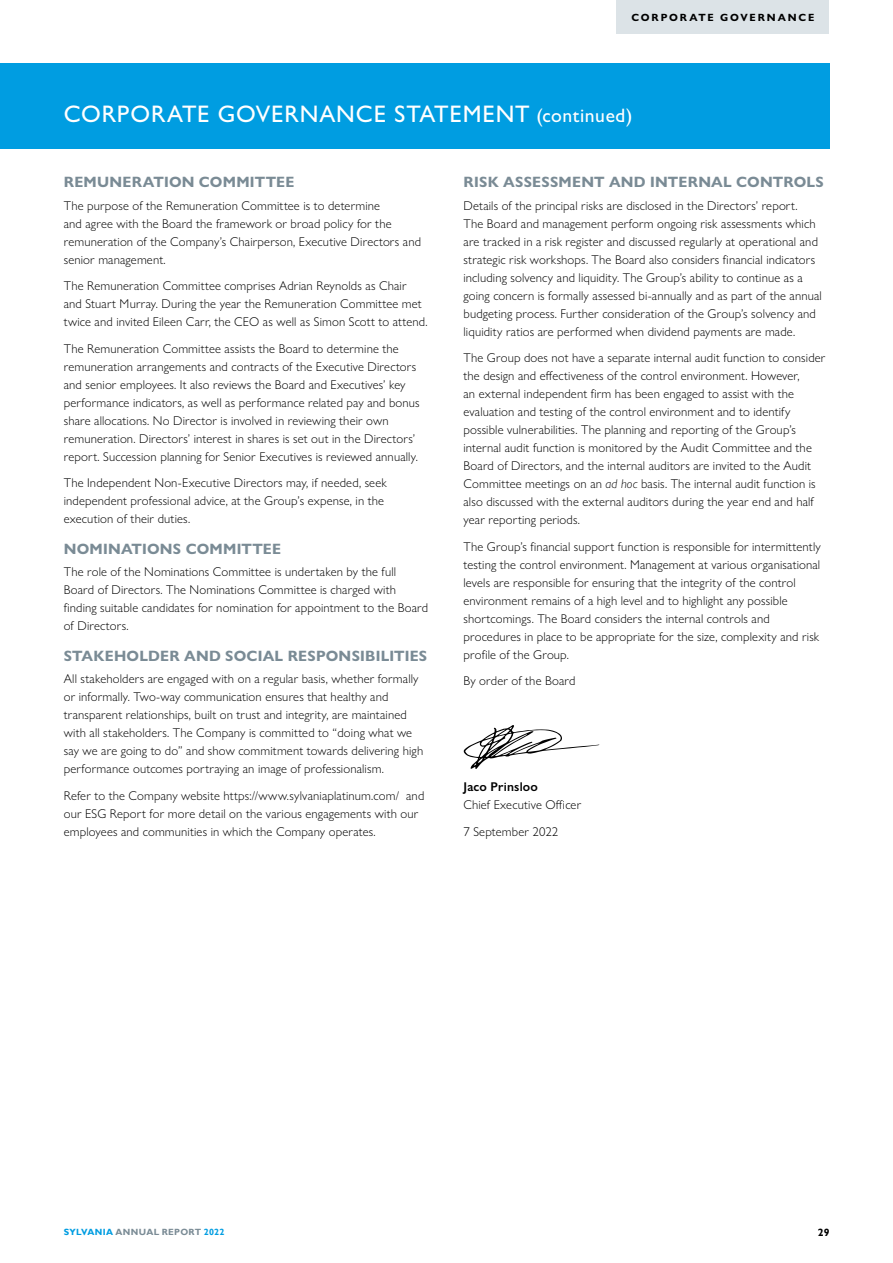
<style>
.page{position:relative;width:893px;height:1263px;background:#fff}
.page>*{position:absolute;margin:0;border:0;box-sizing:border-box;transform-origin:0 0}
.t1{font:500 24px "Gill Sans Nova";letter-spacing:.03em;color:#fff}
.t2{font:700 15px "Gill Sans Nova";letter-spacing:.015em;color:#7a8b95}
.t3{font:300 12.75px/18px "Gill Sans Nova";letter-spacing:.015em;color:#000}
.t4{font:600 12.75px "Gill Sans Nova";letter-spacing:.015em;color:#000}
.t5{font:700 10.5px "Gill Sans Nova";letter-spacing:.175em;color:#000}
.t6{font:700 10.5px "Gill Sans";color:#000}
.t7{font:700 9px "Gill Sans";letter-spacing:.035em;color:#009de1}
.s1{font-size:19.5px}
.s2{font-style:italic}
.s3{color:#7a8b95}
</style>
<div class="page">
<div style="left:617px;top:0;width:212px;height:34px;background:#dce3e7"></div>
<div style="left:0;top:64px;width:829px;height:85px;background:#009de1"></div>
<svg style="left:464px;top:725px;width:135px;height:44px"></svg>
<p class="t5" style="left:631px;top:11px;width:184px">CORPORATE GOVERNANCE</p>
<h1 class="t1" style="left:64px;top:99px;width:570px">CORPORATE GOVERNANCE STATEMENT <span class="s1">(continued)</span></h1>
<p class="t2" style="left:64px;top:173px;width:232px">REMUNERATION COMMITTEE</p>
<p class="t3" style="left:64px;top:196px;width:359px">The purpose of the Remuneration Committee is to determine<br>and agree with the Board the framework or broad policy for the remuneration of the Company’s Chairperson, Executive Directors and senior management.</p>
<p class="t3" style="left:64px;top:277px;width:365px">The Remuneration Committee comprises Adrian Reynolds as Chair and Stuart Murray. During the year the Remuneration Committee met twice and invited Eileen Carr, the CEO as well as Simon Scott to attend.</p>
<p class="t3" style="left:64px;top:339px;width:357px">The Remuneration Committee assists the Board to determine the remuneration arrangements and contracts of the Executive Directors and senior employees. It also reviews the Board and Executives’ key performance indicators, as well as performance related pay and bonus share allocations. No Director is involved in reviewing their own remuneration. Directors’ interest in shares is set out in the Directors’ report. Succession planning for Senior Executives is reviewed annually.</p>
<p class="t3" style="left:64px;top:474px;width:324px">The Independent Non-Executive Directors may, if needed, seek independent professional advice, at the Group’s expense, in the execution of their duties.</p>
<p class="t2" style="left:64px;top:539px;width:219px">NOMINATIONS COMMITTEE</p>
<p class="t3" style="left:64px;top:563px;width:366px">The role of the Nominations Committee is undertaken by the full Board of Directors. The Nominations Committee is charged with finding suitable candidates for nomination for appointment to the Board of Directors.</p>
<p class="t2" style="left:64px;top:647px;width:365px">STAKEHOLDER AND SOCIAL RESPONSIBILITIES</p>
<p class="t3" style="left:64px;top:670px;width:361px">All stakeholders are engaged with on a regular basis, whether formally or informally. Two-way communication ensures that healthy and transparent relationships, built on trust and integrity, are maintained with all stakeholders. The Company is committed to “doing what we say we are going to do” and show commitment towards delivering high performance outcomes portraying an image of professionalism.</p>
<p class="t3" style="left:64px;top:786px;width:362px">Refer to the Company website https://www.sylvaniaplatinum.com/ and our ESG Report for more detail on the various engagements with our employees and communities in which the Company operates.</p>
<p class="t2" style="left:463px;top:173px;width:362px">RISK ASSESSMENT AND INTERNAL CONTROLS</p>
<p class="t3" style="left:463px;top:196px;width:360px">Details of the principal risks are disclosed in the Directors’ report.<br>The Board and management perform ongoing risk assessments which are tracked in a risk register and discussed regularly at operational and strategic risk workshops. The Board also considers financial indicators including solvency and liquidity. The Group’s ability to continue as a going concern is formally assessed bi-annually and as part of the annual budgeting process. Further consideration of the Group’s solvency and liquidity ratios are performed when dividend payments are made.</p>
<p class="t3" style="left:463px;top:349px;width:363px">The Group does not have a separate internal audit function to consider the design and effectiveness of the control environment. However,<br>an external independent firm has been engaged to assist with the evaluation and testing of the control environment and to identify possible vulnerabilities. The planning and reporting of the Group’s internal audit function is monitored by the Audit Committee and the Board of Directors, and the internal auditors are invited to the Audit Committee meetings on an <span class="s2">ad hoc</span> basis. The internal audit function is also discussed with the external auditors during the year end and half year reporting periods.</p>
<p class="t3" style="left:463px;top:537px;width:359px">The Group’s financial support function is responsible for intermittently testing the control environment. Management at various organisational levels are responsible for ensuring that the integrity of the control environment remains of a high level and to highlight any possible shortcomings. The Board considers the internal controls and procedures in place to be appropriate for the size, complexity and risk profile of the Group.</p>
<p class="t3" style="left:463px;top:672px;width:114px">By order of the Board</p>
<p class="t4" style="left:463px;top:779px;width:76px">Jaco Prinsloo</p>
<p class="t3" style="left:463px;top:792px;width:119px;line-height:26.5px">Chief Executive Officer<br>7 September 2022</p>
<p class="t7" style="left:64px;top:1227px;width:162px">SYLVANIA <span class="s3">ANNUAL REPORT</span> 2022</p>
<p class="t6" style="left:818px;top:1226px;width:13px">29</p>
</div>
